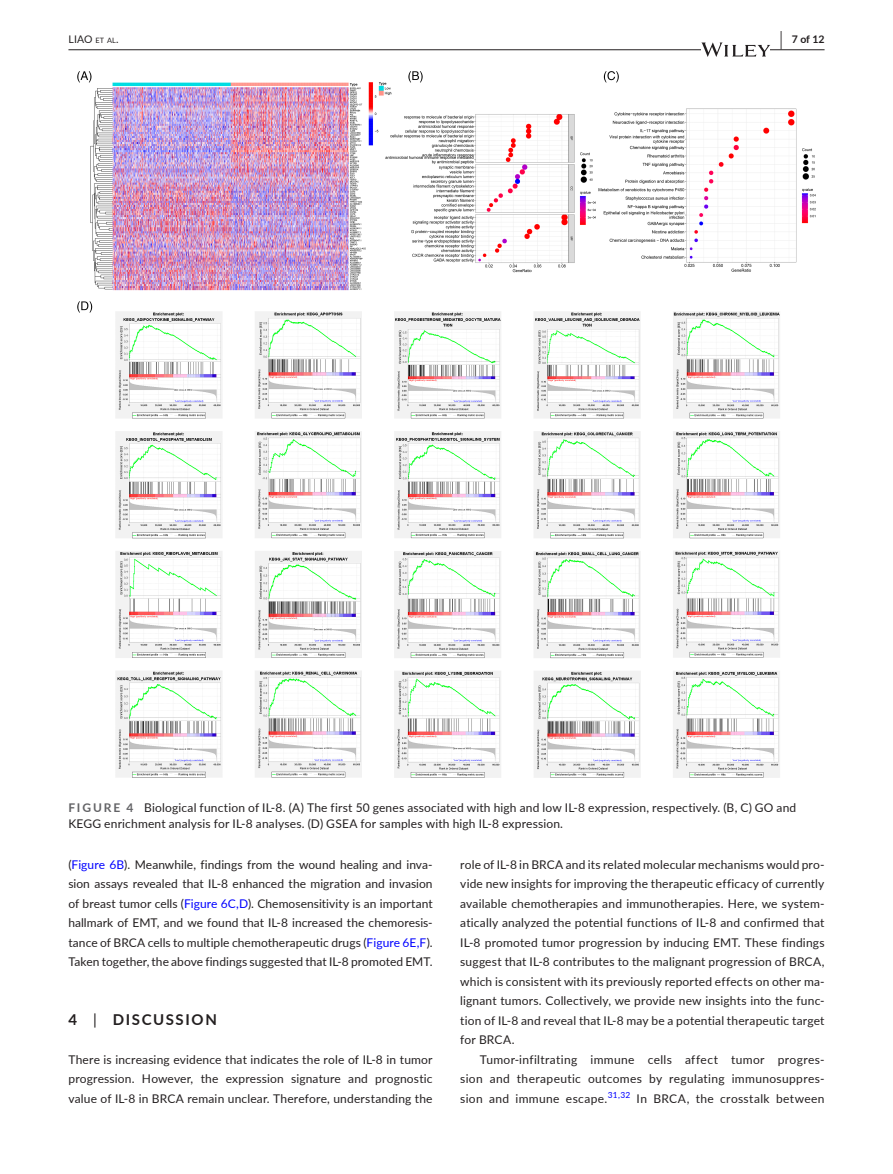
<style>
.page{position:relative;width:893px;height:1174px;background:#fff}
.page>*{position:absolute;margin:0;border:0;box-sizing:border-box;transform-origin:0 0}
.t1{font:700 15px "Lato";letter-spacing:.11em;color:#231f20}
.t2{font:12px/19.5px "Lato";letter-spacing:.015em;color:#231f20;text-align:justify}
.t3{font:10.5px "Lato";color:#231f20}
.t4{font:700 10.5px "Lato";color:#231f20}
.s1{font-size:7.35px}
.s2{font-size:19.5px}
.s3{font-weight:700;color:#636366}
.s4{color:#00f}
.s5{font-weight:400}
</style>
<div class="page">
<hr style="left:68px;top:49px;width:756px;height:1px;background:#231f20">
<svg style="left:701px;top:42px;width:69px;height:15px"></svg>
<img style="left:77px;top:71px;width:739px;height:707px">
<p class="t3" style="left:68px;top:31px;width:52px">LIAO <span class="s1">et al</span>.</p>
<p class="t4" style="left:780px;top:31px;width:46px"><span class="s2">|</span> 7 of 12</p>
<p class="t2" style="left:68px;top:798px;width:729px;line-height:16.5px"><span class="s3">FIGURE 4</span> Biological function of IL-8. (A) The first 50 genes associated with high and low IL-8 expression, respectively. (B, C) GO and<br>KEGG enrichment analysis for IL-8 analyses. (D) GSEA for samples with high IL-8 expression.</p>
<p class="t2" style="left:68px;top:854px;width:366px">(<span class="s4">Figure 6B</span>). Meanwhile, findings from the wound healing and inva&shy;sion assays revealed that IL-8 enhanced the migration and invasion of breast tumor cells (<span class="s4">Figure 6C,D</span>). Chemosensitivity is an important hallmark of EMT, and we found that IL-8 increased the chemoresis&shy;tance of BRCA cells to multiple chemotherapeutic drugs (<span class="s4">Figure 6E,F</span>).<br>Taken together, the above findings suggested that IL-8 promoted EMT.</p>
<p class="t1" style="left:68px;top:1008px;width:150px">4 <span class="s5">|</span> DISCUSSION</p>
<p class="t2" style="left:68px;top:1049px;width:366px">There is increasing evidence that indicates the role of IL-8 in tumor progression. However, the expression signature and prognostic value of IL-8 in BRCA remain unclear. Therefore, understanding the</p>
<p class="t2" style="left:460px;top:854px;width:366px">role of IL-8 in BRCA and its related molecular mechanisms would pro&shy;vide new insights for improving the therapeutic efficacy of currently available chemotherapies and immunotherapies. Here, we system&shy;atically analyzed the potential functions of IL-8 and confirmed that IL-8 promoted tumor progression by inducing EMT. These findings suggest that IL-8 contributes to the malignant progression of BRCA, which is consistent with its previously reported effects on other ma&shy;lignant tumors. Collectively, we provide new insights into the func&shy;tion of IL-8 and reveal that IL-8 may be a potential therapeutic target for BRCA.</p>
<p class="t2" style="left:460px;top:1049px;width:366px;text-indent:20px">Tumor-infiltrating immune cells affect tumor progres&shy;sion and therapeutic outcomes by regulating immunosuppres&shy;sion and immune escape.<sup>31,32</sup> In BRCA, the crosstalk between</p>
</div>
